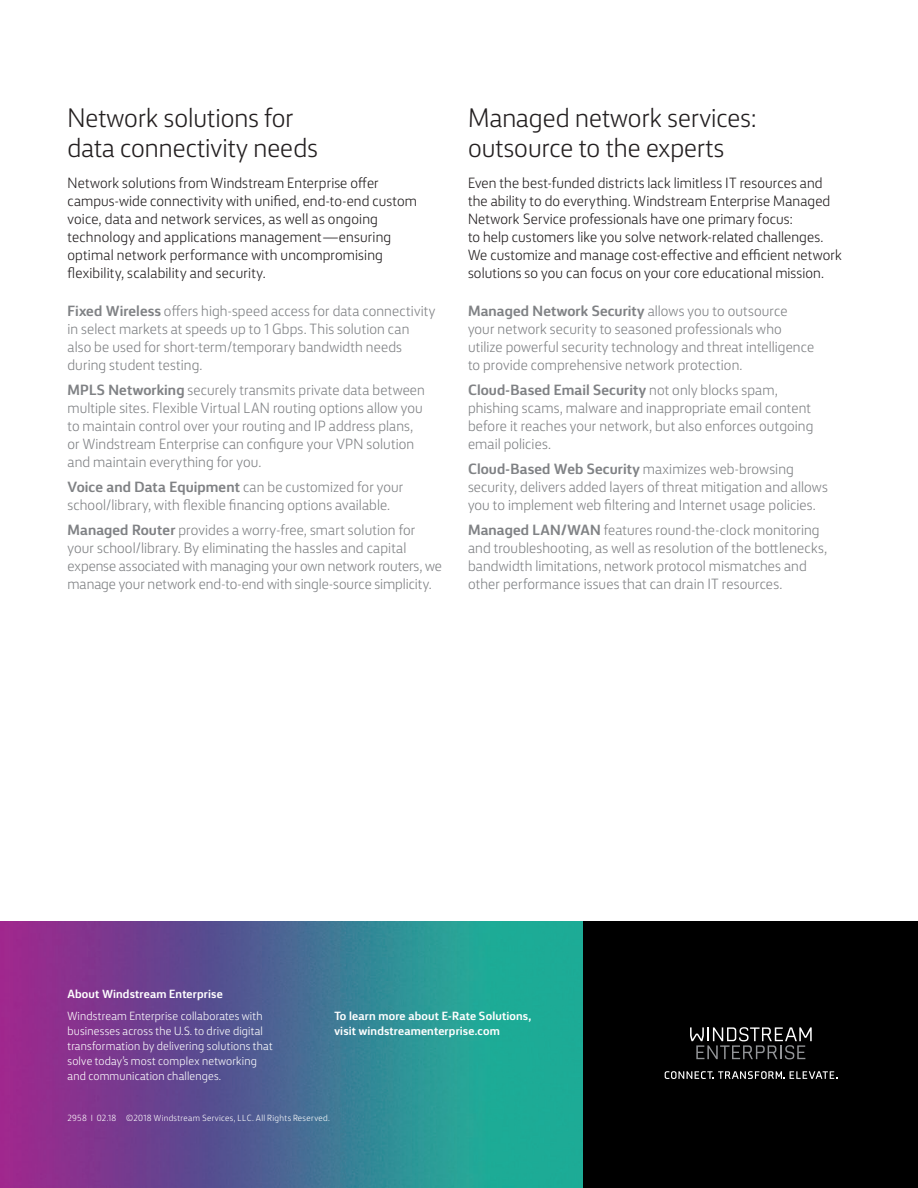
<style>
.page{position:relative;width:918px;height:1188px;background:#fff}
.page>*{position:absolute;margin:0;border:0;box-sizing:border-box;transform-origin:0 0}
.Subhead_LIght_18_SA{font:300 27px/30px "FS Silas Sans";color:#231f20}
.Body_10{font:300 15px/18px "FS Silas Sans";letter-spacing:.005em;color:#808285}
.Body_10_SA{font:300 15px/18px "FS Silas Sans";letter-spacing:.01em;color:#231f20}
.Body_8{font:300 12px/15px "FS Silas Sans";letter-spacing:.015em;color:#fff}
.Body_8-2{font:700 12px/15px "FS Silas Sans";letter-spacing:.015em;color:#fff}
.Legal_6{font:300 9px "FS Silas Sans";letter-spacing:.035em;color:#fff}
.s1{font-weight:700}
</style>
<div class="page">
<img style="left:0;top:922px;width:584px;height:266px">
<div style="left:584px;top:922px;width:334px;height:266px;background:#000"></div>
<svg style="left:665px;top:1071px;width:172px;height:8px"></svg>
<svg style="left:690px;top:1027px;width:122px;height:32px"></svg>
<h4 class="Subhead_LIght_18_SA" style="left:68px;top:100px;width:252px">Network solutions for data connectivity needs</h4>
<p class="Body_10_SA" style="left:68px;top:173px;width:351px">Network solutions from Windstream Enterprise offer campus-wide connectivity with unified, end-to-end custom voice, data and network services, as well as ongoing technology and applications management—ensuring optimal network performance with uncompromising flexibility, scalability and security.</p>
<p class="Body_10" style="left:68px;top:301px;width:369px"><span class="s1">Fixed Wireless</span> offers high-speed access for data connectivity in select markets at speeds up to 1 Gbps. This solution can also be used for short-term/temporary bandwidth needs during student testing.</p>
<p class="Body_10" style="left:68px;top:380px;width:359px"><span class="s1">MPLS Networking</span> securely transmits private data between multiple sites. Flexible Virtual LAN routing options allow you to maintain control over your routing and IP address plans, or Windstream Enterprise can configure your VPN solution and maintain everything for you.</p>
<p class="Body_10" style="left:68px;top:477px;width:337px"><span class="s1">Voice and Data Equipment</span> can be customized for your school/library, with flexible financing options available.</p>
<p class="Body_10" style="left:68px;top:519px;width:376px"><span class="s1">Managed Router</span> provides a worry-free, smart solution for your school/library. By eliminating the hassles and capital expense associated with managing your own network routers, we manage your network end-to-end with single-source simplicity.</p>
<h4 class="Subhead_LIght_18_SA" style="left:468px;top:100px;width:290px">Managed network services: outsource to the experts</h4>
<p class="Body_10_SA" style="left:468px;top:173px;width:376px">Even the best-funded districts lack limitless IT resources and the ability to do everything. Windstream Enterprise Managed Network Service professionals have one primary focus:<br>to help customers like you solve network-related challenges.<br>We customize and manage cost-effective and efficient network solutions so you can focus on your core educational mission.</p>
<p class="Body_10" style="left:468px;top:301px;width:348px"><span class="s1">Managed Network Security</span> allows you to outsource your network security to seasoned professionals who utilize powerful security technology and threat intelligence to provide comprehensive network protection.</p>
<p class="Body_10" style="left:468px;top:380px;width:347px"><span class="s1">Cloud-Based Email Security</span> not only blocks spam, phishing scams, malware and inappropriate email content before it reaches your network, but also enforces outgoing email policies.</p>
<p class="Body_10" style="left:468px;top:459px;width:361px"><span class="s1">Cloud-Based Web Security</span> maximizes web-browsing security, delivers added layers of threat mitigation and allows you to implement web filtering and Internet usage policies.</p>
<p class="Body_10" style="left:468px;top:519px;width:361px"><span class="s1">Managed LAN/WAN</span> features round-the-clock monitoring and troubleshooting, as well as resolution of the bottlenecks, bandwidth limitations, network protocol mismatches and other performance issues that can drain IT resources.</p>
<p class="Body_8-2" style="left:68px;top:986px;width:157px">About Windstream Enterprise</p>
<p class="Body_8" style="left:68px;top:1008px;width:207px">Windstream Enterprise collaborates with businesses across the U.S. to drive digital transformation by delivering solutions that solve today’s most complex networking and communication challenges.</p>
<p class="Body_8-2" style="left:334px;top:1007px;width:198px">To learn more about E-Rate Solutions, visit windstreamenterprise.com</p>
<p class="Legal_6" style="left:68px;top:1111px;width:50px">2958 I 02.18</p>
<p class="Legal_6" style="left:126px;top:1111px;width:205px">©2018 Windstream Services, LLC. All Rights Reserved.</p>
</div>
